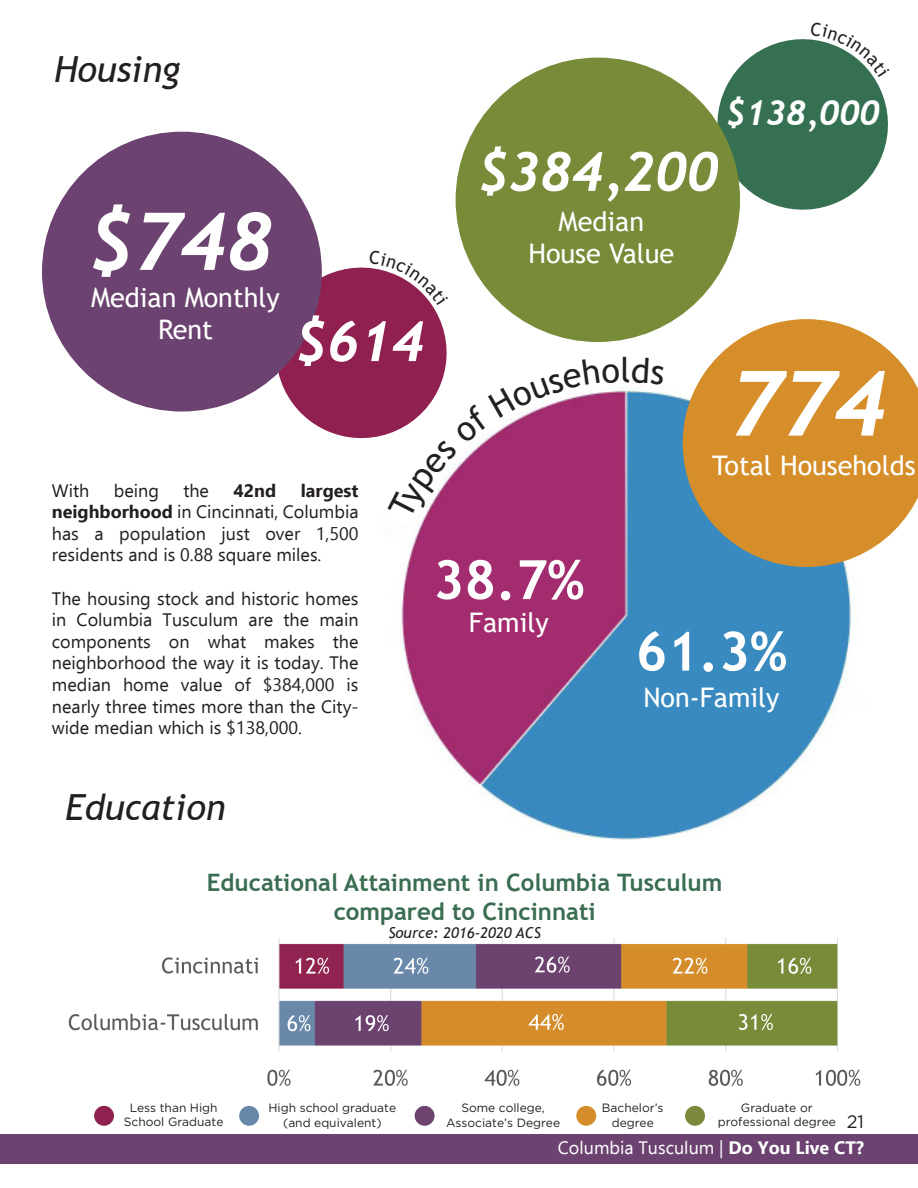
<style>
.page{position:relative;width:918px;height:1188px;background:#fff}
.page>*{position:absolute;margin:0;border:0;box-sizing:border-box;transform-origin:0 0}
.t1{font:italic 700 90px "Trebuchet";color:#fff}
.t2{font:italic 700 79.5px "Trebuchet";color:#fff}
.t3{font:italic 700 55.5px "Trebuchet";color:#fff}
.t4{font:700 54px "Trebuchet MS";color:#fff}
.t5{font:italic 700 54px "Trebuchet";color:#fff}
.t6{font:italic 36px "Trebuchet MS";color:#231f20}
.t7{font:italic 700 34.5px "Trebuchet";color:#fff}
.t8{font:34.2px "Trebuchet MS";color:#231f20}
.t9{font:27px/32.4px "Trebuchet MS";color:#fff;text-align:center}
.t10{font:700 24px "Trebuchet MS";color:#3a6d52}
.t11{font:18px/21.6px "Ebrima";color:#231f20;text-align:justify}
.t12{font:18px "Ebrima";color:#fff}
.t13{font:700 18px "Ebrima";color:#231f20}
.t14{font:18px "Gotham";color:#231f20}
.t15{font:italic 15px "Trebuchet MS";color:#231f20}
.t16{font:12px/14.4px "Gotham";color:#231f20;text-align:center}
.s1{font-weight:700}
</style>
<div class="page">
<div style="left:0;top:1134px;width:918px;height:30px;background:#6c4370"></div>
<img style="left:68px;top:938px;width:793px;height:148px">
<div style="left:94px;top:1106px;width:20px;height:20px;background:#8f224f;border-radius:50%"></div>
<div style="left:239px;top:1106px;width:20px;height:20px;background:#6a89aa;border-radius:50%"></div>
<div style="left:415px;top:1106px;width:20px;height:20px;background:#6d436f;border-radius:50%"></div>
<div style="left:576px;top:1106px;width:20px;height:20px;background:#d48d2a;border-radius:50%"></div>
<div style="left:685px;top:1106px;width:20px;height:20px;background:#7a893c;border-radius:50%"></div>
<img style="left:401px;top:386px;width:452px;height:454px">
<svg style="left:683px;top:319px;width:235px;height:248px;background:#d19c4d"></svg>
<div style="left:456px;top:58px;width:284px;height:284px;background:#788b39;border-radius:50%"></div>
<div style="left:42px;top:132px;width:280px;height:280px;background:#6c4370;border-radius:50%"></div>
<svg style="left:705px;top:39px;width:183px;height:183px"></svg>
<svg style="left:264px;top:250px;width:355px;height:270px"></svg>
<p class="t6" style="left:54px;top:47px;width:128px">Housing</p>
<p class="t2" style="left:87px;top:191px;width:188px">$748</p>
<p class="t9" style="left:91px;top:281px;width:190px">Median Monthly<br>Rent</p>
<p class="t3" style="left:295px;top:306px;width:132px">$614</p>
<p class="t11" style="left:52px;top:479px;width:308px;text-indent:249px"><span class="s1">largest neighborhood</span> in Cincinnati, Columbia has a population just over 1,500 residents and is 0.88 square miles.</p>
<p class="t11" style="left:52px;top:587px;width:308px">The housing stock and historic homes in Columbia Tusculum are the main components on what makes the neighborhood the way it is today. The median home value of $384,000 is nearly three times more than the City&shy;wide median which is $138,000.</p>
<p class="t11" style="left:52px;top:479px;width:39px">With</p>
<p class="t11" style="left:114px;top:479px;width:47px">being</p>
<p class="t11" style="left:183px;top:479px;width:27px">the</p>
<p class="t13" style="left:233px;top:476px;width:44px">42nd</p>
<p class="t5" style="left:477px;top:137px;width:243px">$384,200</p>
<p class="t9" style="left:559px;top:205px;width:87px">Median</p>
<p class="t9" style="left:528px;top:237px;width:148px">House Value</p>
<p class="t7" style="left:726px;top:91px;width:156px">$138,000</p>
<p class="t4" style="left:433px;top:546px;width:153px">38.7%</p>
<p class="t9" style="left:469px;top:606px;width:81px">Family</p>
<h3 class="t8" style="left:620px;top:348px;width:12px">l</h3>
<p class="t1" style="left:729px;top:346px;width:160px">774</p>
<p class="t9" style="left:712px;top:449px;width:205px">Total Households</p>
<p class="t4" style="left:636px;top:618px;width:153px">61.3%</p>
<p class="t9" style="left:643px;top:681px;width:138px">Non-Family</p>
<p class="t6" style="left:65px;top:785px;width:162px">Education</p>
<p class="t10" style="left:207px;top:867px;width:517px">Educational Attainment in Columbia Tusculum</p>
<p class="t10" style="left:334px;top:896px;width:264px">compared to Cincinnati</p>
<p class="t15" style="left:388px;top:923px;width:154px">Source: 2016-2020 ACS</p>
<p class="t16" style="left:124px;top:1100px;width:101px">Less than High<br>School Graduate</p>
<p class="t16" style="left:268px;top:1100px;width:129px">High school graduate (and equivalent)</p>
<p class="t16" style="left:446px;top:1100px;width:116px">Some college,<br>Associate’s Degree</p>
<p class="t16" style="left:602px;top:1100px;width:63px">Bachelor’s degree</p>
<p class="t16" style="left:718px;top:1100px;width:120px">Graduate or professional degree</p>
<p class="t14" style="left:847px;top:1110px;width:19px">21</p>
<p class="t12" style="left:558px;top:1135px;width:308px">Columbia Tusculum | <span class="s1">Do You Live CT?</span></p>
</div>
